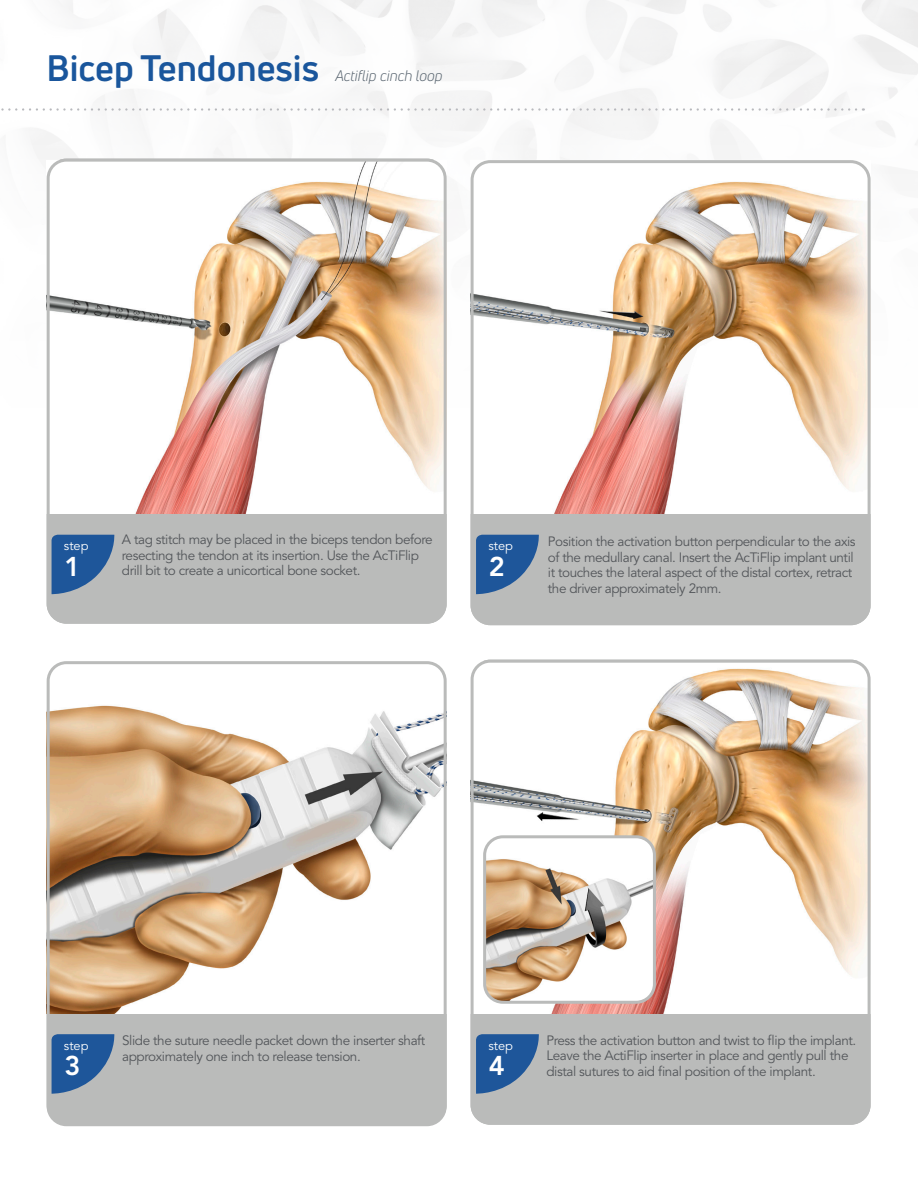
<style>
.page{position:relative;width:918px;height:1188px;background:#fff}
.page>*{position:absolute;margin:0;border:0;box-sizing:border-box;transform-origin:0 0}
.t1{font:700 36px "Uni Neue";color:#1a569c}
.t2{font:800 27px "Avenir LT Std";color:#fff}
.t3{font:italic 15px "Uni Neue";color:#5a6671}
.t4{font:13.5px "Avenir LT Std";letter-spacing:-.03em;color:#53565a}
.t5{font:12.75px "Avenir LT Std";color:#fff}
</style>
<div class="page">
<div style="left:472px;top:162px;width:397px;height:462px;background:#babbba;border-radius:18px"></div>
<div style="left:48px;top:160px;width:397px;height:462px;background:#babbba;border-radius:18px"></div>
<svg style="left:52px;top:535px;width:63px;height:60px"></svg>
<img style="left:47px;top:160px;width:396px;height:354px">
<div style="left:47px;top:159px;width:400px;height:465px;border:3px solid #babbba;border-radius:18px"></div>
<img style="left:471px;top:164px;width:396px;height:350px">
<div style="left:471px;top:160px;width:400px;height:465px;border:3px solid #babbba;border-radius:18px"></div>
<div style="left:472px;top:661px;width:397px;height:462px;background:#babbba;border-radius:18px"></div>
<img style="left:471px;top:661px;width:396px;height:352px">
<div style="left:471px;top:660px;width:400px;height:465px;border:3px solid #babbba;border-radius:18px"></div>
<div style="left:48px;top:661px;width:397px;height:462px;background:#babbba;border-radius:18px"></div>
<img style="left:47px;top:665px;width:396px;height:349px">
<div style="left:47px;top:661px;width:400px;height:465px;border:3px solid #babbba;border-radius:18px"></div>
<svg style="left:1px;top:108px;width:855px;height:3px"></svg>
<svg style="left:476px;top:535px;width:63px;height:60px"></svg>
<svg style="left:476px;top:1034px;width:63px;height:60px"></svg>
<svg style="left:52px;top:1034px;width:63px;height:60px"></svg>
<img style="left:485px;top:837px;width:169px;height:165px">
<div style="left:483px;top:835px;width:173px;height:169px;border:3px solid #babbba;border-radius:18px"></div>
<p class="t1" style="left:47px;top:46px;width:274px">Bicep Tendonesis</p>
<p class="t3" style="left:335px;top:67px;width:109px">Actiflip cinch loop</p>
<p class="t5" style="left:64px;top:539px;width:26px">step</p>
<p class="t2" style="left:64px;top:550px;width:17px">1</p>
<p class="t4" style="left:122px;top:531px;width:312px">A tag stitch may be placed in the biceps tendon before</p>
<p class="t4" style="left:122px;top:547px;width:299px">resecting the tendon at its insertion. Use the AcTiFlip</p>
<p class="t4" style="left:122px;top:563px;width:240px">drill bit to create a unicortical bone socket.</p>
<p class="t5" style="left:488px;top:539px;width:26px">step</p>
<p class="t2" style="left:489px;top:550px;width:17px">2</p>
<p class="t4" style="left:548px;top:533px;width:309px">Position the activation button perpendicular to the axis</p>
<p class="t4" style="left:548px;top:549px;width:307px">of the medullary canal. Insert the AcTiFlip implant until</p>
<p class="t4" style="left:548px;top:565px;width:306px">it touches the lateral aspect of the distal cortex, retract</p>
<p class="t4" style="left:548px;top:580px;width:175px">the driver approximately 2mm.</p>
<p class="t5" style="left:64px;top:1038px;width:26px">step</p>
<p class="t2" style="left:64px;top:1050px;width:17px">3</p>
<p class="t4" style="left:122px;top:1033px;width:305px">Slide the suture needle packet down the inserter shaft</p>
<p class="t4" style="left:122px;top:1048px;width:240px">approximately one inch to release tension.</p>
<p class="t5" style="left:488px;top:1038px;width:26px">step</p>
<p class="t2" style="left:489px;top:1050px;width:17px">4</p>
<p class="t4" style="left:546px;top:1032px;width:311px">Press the activation button and twist to flip the implant.</p>
<p class="t4" style="left:546px;top:1048px;width:304px">Leave the ActiFlip inserter in place and gently pull the</p>
<p class="t4" style="left:546px;top:1063px;width:271px">distal sutures to aid final position of the implant.</p>
</div>
